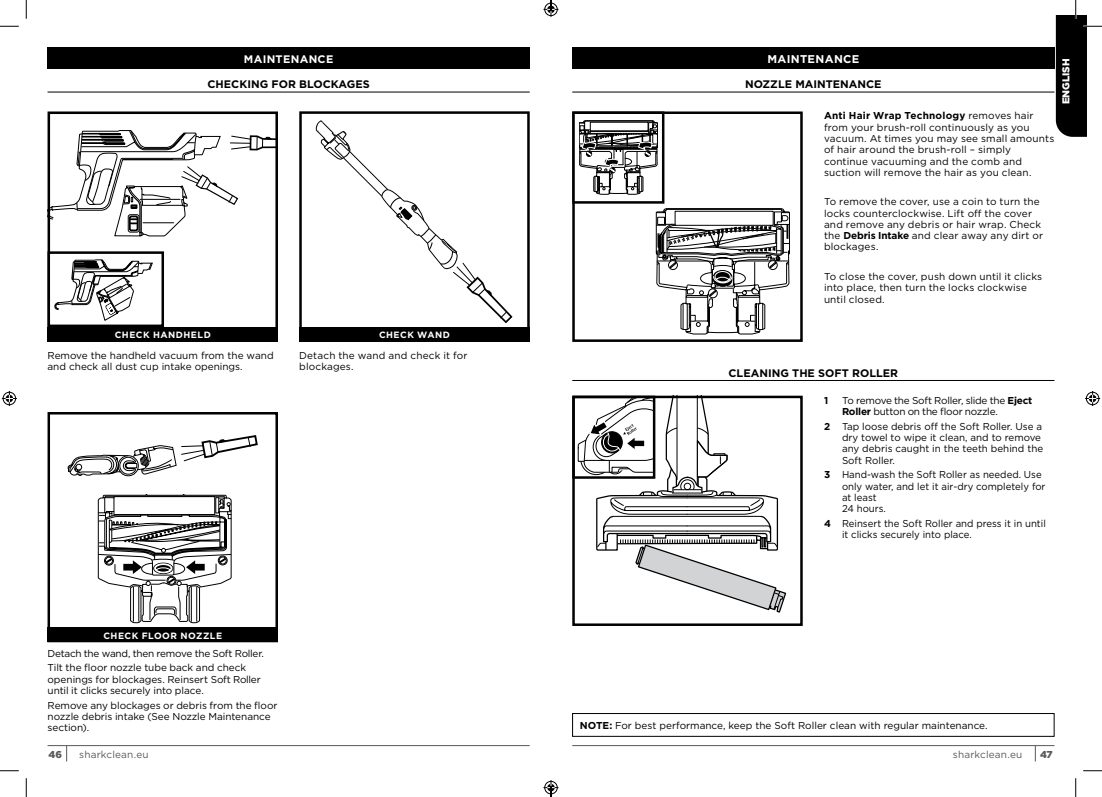
<style>
.page{position:relative;width:1102px;height:797px;background:#fff}
.page>*{position:absolute;margin:0;border:0;box-sizing:border-box;transform-origin:0 0}
.t1{font:700 11.25px "Gotham";letter-spacing:.03em;color:#fff}
.t2{font:700 11px "Gotham";color:#000}
.t3{font:700 11px "Gotham";letter-spacing:.03em;color:#fff}
.t4{font:10px/11.2px "Gotham";color:#000}
.t5{font:10px/11.2px "Gotham";color:#000;scale:.96 1}
.t6{font:10px/14.8px "Gotham";letter-spacing:-.02em;color:#000}
.t7{font:10px/11.2px "Gotham";letter-spacing:-.025em;color:#000}
.t8{font:10px "Gotham";letter-spacing:.015em;color:#58595b}
.t9{font:900 10px "Gotham";color:#fff}
.t10{font:900 10px "Gotham";color:#58595b}
.t11{font:700 10px "Gotham";color:#000}
.t12{font:700 9.12px "Gotham";letter-spacing:.05em;color:#fff}
.s1{font-weight:700}
</style>
<div class="page">
<hr style="left:572px;top:745px;width:482px;height:1px;background:#58595b">
<hr style="left:48px;top:745px;width:481px;height:1px;background:#58595b">
<div style="left:572px;top:48px;width:482px;height:21px;background:#000"></div>
<hr style="left:48px;top:92px;width:481px;height:1px;background:#000">
<div style="left:48px;top:48px;width:481px;height:21px;background:#000"></div>
<svg style="left:315px;top:120px;width:198px;height:204px"></svg>
<div style="left:299px;top:111px;width:230px;height:231px;border:2px solid #000"></div>
<div style="left:48px;top:111px;width:230px;height:231px;border:3px solid #000"></div>
<svg style="left:48px;top:130px;width:230px;height:106px"></svg>
<div style="left:48px;top:327px;width:230px;height:15px;background:#000"></div>
<div style="left:299px;top:327px;width:230px;height:15px;background:#000"></div>
<div style="left:48px;top:412px;width:230px;height:230px;border:2px solid #000"></div>
<div style="left:48px;top:627px;width:230px;height:15px;background:#000"></div>
<svg style="left:98px;top:494px;width:133px;height:129px"></svg>
<hr style="left:572px;top:92px;width:482px;height:1px;background:#000">
<div style="left:572px;top:713px;width:482px;height:23px;border:1px solid #000"></div>
<div style="left:49px;top:253px;width:114px;height:73px;background:#fff"></div>
<svg style="left:55px;top:259px;width:98px;height:61px"></svg>
<div style="left:48px;top:251px;width:116px;height:76px;border:2px solid #000"></div>
<svg style="left:68px;top:435px;width:190px;height:41px"></svg>
<svg style="left:655px;top:208px;width:134px;height:126px"></svg>
<div style="left:572px;top:111px;width:230px;height:231px;border:2px solid #000"></div>
<div style="left:572px;top:111px;width:92px;height:93px;border:2px solid #000"></div>
<svg style="left:579px;top:120px;width:78px;height:74px"></svg>
<hr style="left:572px;top:380px;width:482px;height:1px;background:#000">
<div style="left:572px;top:395px;width:230px;height:231px;border:2px solid #000"></div>
<div style="left:572px;top:395px;width:83px;height:84px;border:2px solid #000"></div>
<svg style="left:577px;top:395px;width:209px;height:217px"></svg>
<svg style="left:1034px;top:746px;width:1px;height:15px"></svg>
<svg style="left:66px;top:746px;width:1px;height:15px"></svg>
<svg style="left:0;top:25px;width:19px;height:2px"></svg>
<svg style="left:0;top:770px;width:19px;height:1px"></svg>
<svg style="left:1083px;top:770px;width:18px;height:1px"></svg>
<svg style="left:25px;top:0;width:2px;height:19px"></svg>
<svg style="left:25px;top:778px;width:2px;height:19px"></svg>
<svg style="left:1055px;top:0;width:46px;height:137px"></svg>
<svg style="left:1075px;top:778px;width:1px;height:19px"></svg>
<svg style="left:2px;top:391px;width:15px;height:15px"></svg>
<svg style="left:1085px;top:391px;width:14px;height:15px"></svg>
<svg style="left:543px;top:0;width:15px;height:17px"></svg>
<svg style="left:543px;top:780px;width:15px;height:17px"></svg>
<p class="t3" style="left:244px;top:51px;width:91px">MAINTENANCE</p>
<p class="t2" style="left:207px;top:77px;width:164px">CHECKING FOR BLOCKAGES</p>
<p class="t12" style="left:115px;top:329px;width:98px">CHECK HANDHELD</p>
<p class="t12" style="left:379px;top:329px;width:72px">CHECK WAND</p>
<p class="t4" style="left:48px;top:350px;width:227px">Remove the handheld vacuum from the wand and check all dust cup intake openings.</p>
<p class="t4" style="left:299px;top:350px;width:170px">Detach the wand and check it for blockages.</p>
<p class="t1" style="left:767px;top:51px;width:94px">MAINTENANCE</p>
<p class="t2" style="left:745px;top:77px;width:138px">NOZZLE MAINTENANCE</p>
<p class="t4" style="left:823px;top:110px;width:232px"><span class="s1">Anti Hair Wrap Technology</span> removes hair from your brush-roll continuously as you vacuum. At times you may see small amounts of hair around the brush-roll – simply continue vacuuming and the comb and suction will remove the hair as you clean.</p>
<p class="t4" style="left:823px;top:196px;width:221px">To remove the cover, use a coin to turn the locks counterclockwise. Lift off the cover and remove any debris or hair wrap. Check the <span class="s1">Debris Intake</span> and clear away any dirt or blockages.</p>
<p class="t4" style="left:823px;top:270px;width:220px">To close the cover, push down until it clicks into place, then turn the locks clockwise until closed.</p>
<p class="t9" style="left:1058px;top:104px;width:47px;rotate:-90deg">ENGLISH</p>
<p class="t2" style="left:728px;top:365px;width:171px">CLEANING THE SOFT ROLLER</p>
<p class="t11" style="left:823px;top:393px;width:6px">1</p>
<p class="t7" style="left:841px;top:394px;width:192px">To remove the Soft Roller, slide the <span class="s1">Eject<br>Roller</span> button on the floor nozzle.</p>
<p class="t4" style="left:841px;top:420px;width:203px;text-indent:-18px"><span class="s1">2</span> Tap loose debris off the Soft Roller. Use a dry towel to wipe it clean, and to remove any debris caught in the teeth behind the Soft Roller.</p>
<p class="t5" style="left:841px;top:469px;width:213px;text-indent:-18px"><span class="s1">3</span> Hand-wash the Soft Roller as needed. Use only water, and let it air-dry completely for at least<br>24 hours.</p>
<p class="t5" style="left:841px;top:517px;width:214px;text-indent:-18px"><span class="s1">4</span> Reinsert the Soft Roller and press it in until it clicks securely into place.</p>
<p class="t12" style="left:103px;top:629px;width:120px">CHECK FLOOR NOZZLE</p>
<p class="t6" style="left:48px;top:645px;width:218px">Detach the wand, then remove the Soft Roller.<br>Tilt the floor nozzle tube back and check</p>
<p class="t4" style="left:48px;top:673px;width:215px">openings for blockages. Reinsert Soft Roller until it clicks securely into place.</p>
<p class="t4" style="left:48px;top:699px;width:231px">Remove any blockages or debris from the floor nozzle debris intake (See Nozzle Maintenance section).</p>
<p class="t4" style="left:580px;top:719px;width:409px"><span class="s1">NOTE:</span> For best performance, keep the Soft Roller clean with regular maintenance.</p>
<p class="t10" style="left:48px;top:747px;width:15px">46</p>
<p class="t8" style="left:79px;top:747px;width:71px">sharkclean.eu</p>
<p class="t8" style="left:952px;top:747px;width:71px">sharkclean.eu</p>
<p class="t10" style="left:1039px;top:747px;width:14px">47</p>
</div>
